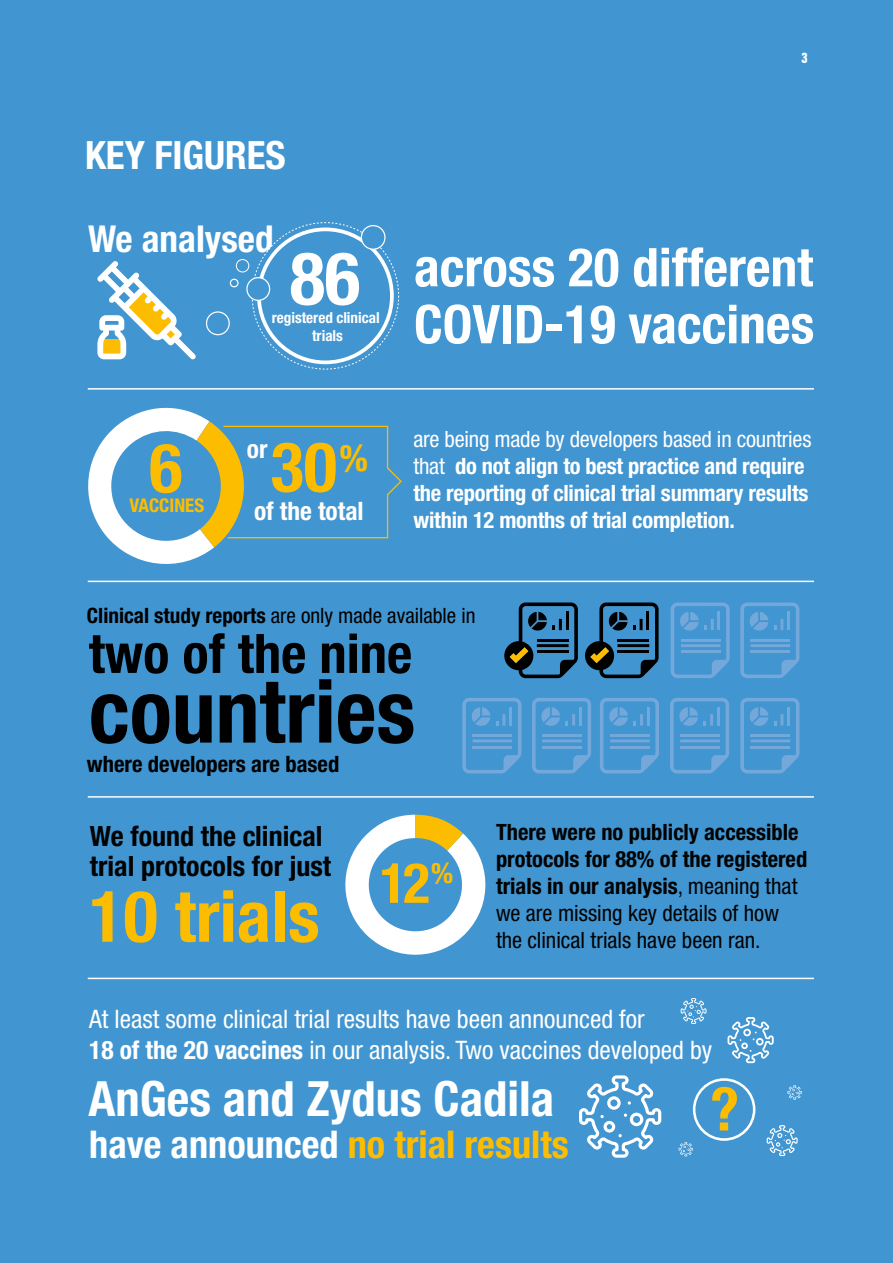
<style>
.page{position:relative;width:893px;height:1263px;background:#4195d1}
.page>*{position:absolute;margin:0;border:0;box-sizing:border-box;transform-origin:0 0}
.t1{font:700 condensed 87.75px "Helvetica Neue LT Pro";color:#000}
.t2{font:700 condensed 73.2px "Helvetica Neue LT Pro";color:#fff}
.t3{font:700 condensed 71.25px "Helvetica Neue LT Pro";color:#fcbd00}
.t4{font:700 condensed 69px "Helvetica Neue LT Pro";color:#fcbd00}
.t5{font:700 condensed 68.25px "Helvetica Neue LT Pro";color:#fcbd00}
.t6{font:700 condensed 60.45px "Helvetica Neue LT Pro";color:#fcbd00}
.t7{font:700 condensed 55.65px "Helvetica Neue LT Pro";color:#fcbd00}
.t8{font:700 condensed 54.45px "Helvetica Neue LT Pro";color:#000}
.t9{font:700 condensed 53.4px/57px "Helvetica Neue LT Pro";color:#fff}
.t10{font:700 condensed 48.6px "Helvetica Neue LT Pro";color:#fff}
.heading_1{font:700 condensed 39px "Helvetica Neue LT Pro";color:#fff}
.t11{font:700 condensed 38.25px "Helvetica Neue LT Pro";color:#fcbd00}
.t12{font:700 condensed 37.05px "Helvetica Neue LT Pro";color:#fff}
.t13{font:700 condensed 28.05px/30px "Helvetica Neue LT Pro";color:#010202}
.t14{font:condensed 25.5px/30.6px "Helvetica Neue LT Pro";color:#fff}
.t15{font:700 condensed 25.5px "Helvetica Neue LT Pro";color:#fff}
.t16{font:700 condensed 22.65px "Helvetica Neue LT Pro";color:#000}
.t17{font:700 condensed 22.5px/27px "Helvetica Neue LT Pro";letter-spacing:-.01em;color:#fff}
.t18{font:700 condensed 22.5px/27px "Helvetica Neue LT Pro";color:#010202}
.t19{font:condensed 22.5px "Helvetica Neue LT Pro";color:#010202}
.t20{font:condensed 21.15px "Helvetica Neue LT Pro";color:#000}
.t21{font:700 condensed 18.9px "Helvetica Neue LT Pro";color:#fcbd00}
.t22{font:700 condensed 15.15px/18.1px "Helvetica Neue LT Pro";color:#fff;text-align:center}
.t23{font:700 condensed 15px "Folio BT";color:#fff}
.s1{font-weight:400}
.s2{font-weight:700}
.s3{color:#fff}
</style>
<div class="page">
<svg style="left:88px;top:407px;width:314px;height:157px"></svg>
<hr style="left:88px;top:581px;width:726px;height:1px;background:#fff">
<hr style="left:88px;top:388px;width:726px;height:2px;background:#fff">
<hr style="left:88px;top:796px;width:726px;height:2px;background:#fff">
<hr style="left:88px;top:978px;width:726px;height:1px;background:#fff">
<svg style="left:504px;top:602px;width:74px;height:76px"></svg>
<svg style="left:585px;top:602px;width:74px;height:76px"></svg>
<svg style="left:740px;top:602px;width:60px;height:76px"></svg>
<svg style="left:671px;top:602px;width:59px;height:76px"></svg>
<svg style="left:532px;top:698px;width:59px;height:75px"></svg>
<svg style="left:600px;top:698px;width:59px;height:75px"></svg>
<svg style="left:670px;top:698px;width:59px;height:75px"></svg>
<svg style="left:740px;top:698px;width:60px;height:75px"></svg>
<svg style="left:462px;top:698px;width:60px;height:75px"></svg>
<div style="left:257px;top:227px;width:137px;height:137px;border:4px solid #fff;border-radius:50%"></div>
<div style="left:361px;top:226px;width:24px;height:23px;background:#4195d1;border-radius:50%"></div>
<div style="left:361px;top:225px;width:25px;height:25px;border:1px solid #fff;border-radius:50%"></div>
<div style="left:230px;top:279px;width:9px;height:8px;border:1px solid #fff;border-radius:50%"></div>
<div style="left:236px;top:259px;width:13px;height:13px;border:1px solid #fff;border-radius:50%"></div>
<div style="left:247px;top:278px;width:23px;height:22px;background:#4195d1;border-radius:50%"></div>
<div style="left:246px;top:277px;width:24px;height:24px;border:1px solid #fff;border-radius:50%"></div>
<div style="left:206px;top:311px;width:24px;height:24px;border:1px solid #fff;border-radius:50%"></div>
<svg style="left:97px;top:261px;width:99px;height:99px"></svg>
<svg style="left:345px;top:815px;width:141px;height:140px"></svg>
<svg style="left:579px;top:1075px;width:82px;height:83px"></svg>
<svg style="left:727px;top:1017px;width:47px;height:46px"></svg>
<svg style="left:767px;top:1125px;width:31px;height:31px"></svg>
<svg style="left:681px;top:998px;width:25px;height:26px"></svg>
<svg style="left:787px;top:1085px;width:15px;height:15px"></svg>
<svg style="left:679px;top:1142px;width:14px;height:14px"></svg>
<div style="left:693px;top:1078px;width:62px;height:63px;border:3px solid #fff;border-radius:50%"></div>
<p class="heading_1" style="left:85px;top:132px;width:202px">KEY FIGURES</p>
<p class="t12" style="left:88px;top:216px;width:187px">We analysed</p>
<p class="t2" style="left:290px;top:234px;width:72px">86</p>
<p class="t22" style="left:272px;top:308px;width:110px">registered clinical trials</p>
<p class="t23" style="left:801px;top:49px;width:8px">3</p>
<p class="t9" style="left:414px;top:238px;width:402px">across 20 different<br>COVID-19 vaccines</p>
<p class="t5" style="left:149px;top:427px;width:34px">6</p>
<p class="t21" style="left:129px;top:494px;width:76px">VACCINES</p>
<p class="t4" style="left:271px;top:425px;width:99px">30<sup>%</sup></p>
<p class="t15" style="left:247px;top:434px;width:22px">or</p>
<p class="t15" style="left:254px;top:496px;width:111px">of the total</p>
<p class="t17" style="left:413px;top:425px;width:400px"><span class="s1">are being made by developers based in countries that</span> do not align to best practice and require the reporting of clinical trial summary results within 12 months of trial completion.</p>
<p class="t20" style="left:87px;top:603px;width:390px"><span class="s2">Clinical study reports</span> are only made available in</p>
<p class="t8" style="left:89px;top:621px;width:325px">two of the nine</p>
<p class="t1" style="left:89px;top:658px;width:328px">countries</p>
<p class="t16" style="left:87px;top:750px;width:254px">where developers are based</p>
<p class="t13" style="left:90px;top:820px;width:243px">We found the clinical trial protocols for just</p>
<p class="t3" style="left:89px;top:873px;width:232px">10 trials</p>
<p class="t7" style="left:380px;top:849px;width:75px">12<sup>%</sup></p>
<p class="t18" style="left:496px;top:818px;width:313px">There were no publicly accessible protocols for 88% of the registered trials in our analysis<span class="s1">, meaning that we are missing key details of how</span></p>
<p class="t19" style="left:496px;top:927px;width:266px">the clinical trials have been ran.</p>
<p class="t14" style="left:89px;top:1004px;width:625px">At least some clinical trial results have been announced for<br><span class="s2">18 of the 20 vaccines</span> in our analysis. Two vaccines developed by</p>
<p class="t10" style="left:88px;top:1069px;width:467px">AnGes and Zydus Cadila</p>
<p class="t6" style="left:710px;top:1072px;width:31px">?</p>
<p class="t11" style="left:89px;top:1121px;width:481px"><span class="s3">have announced</span> no trial results</p>
</div>
